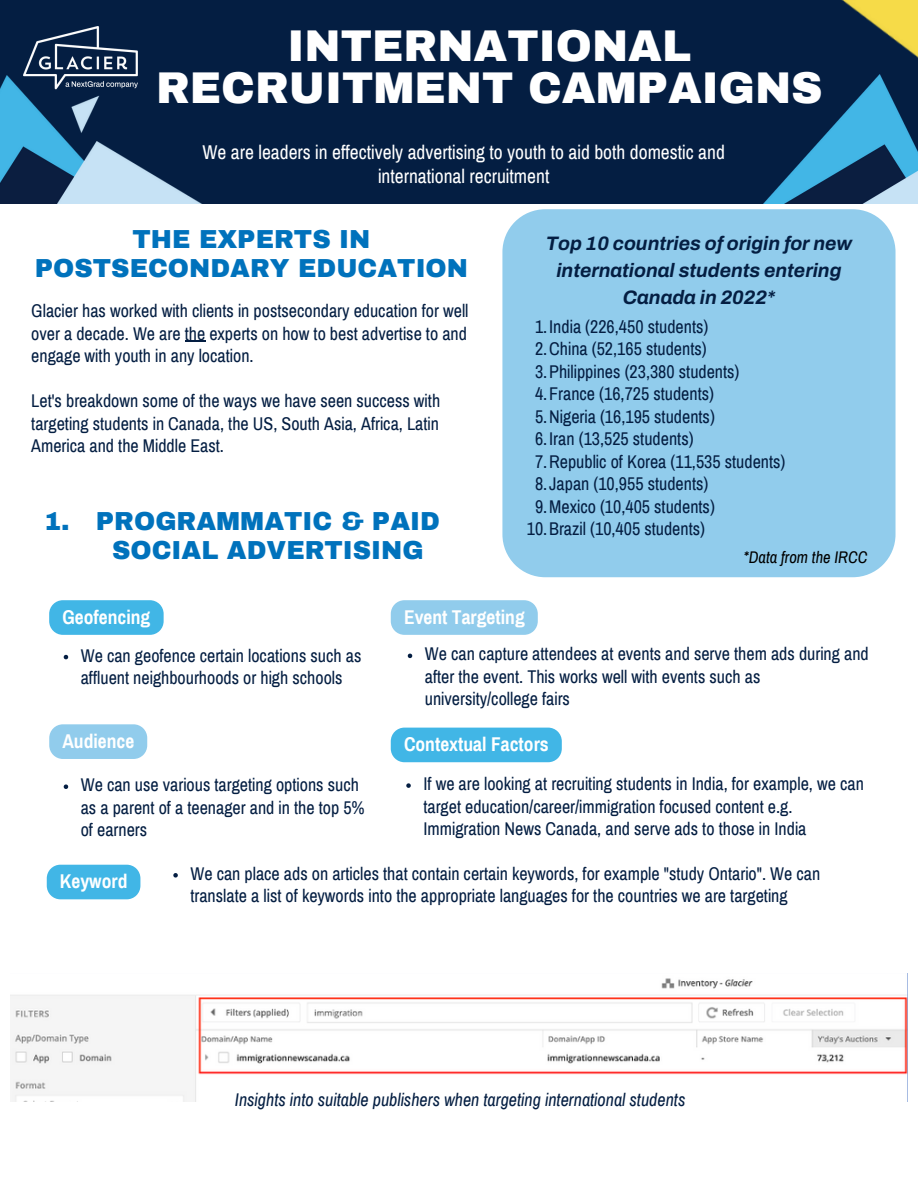
<style>
.page{position:relative;width:918px;height:1188px;background:#fff}
.page>*{position:absolute;margin:0;border:0;box-sizing:border-box;transform-origin:0 0}
.t1{font:900 43.5px/42.8px "Archivo";color:#fff;text-align:center}
.t2{font:900 25.5px/29.2px "Archivo";color:#0072bc;text-align:center}
.t3{font:19.5px/24.8px "Archivo Narrow";color:#fff;text-align:center}
.t4{font:italic 700 19.5px/27px "Archivo";color:#041e42;text-align:center}
.t5{font:700 19.5px "Archivo Narrow";color:#fff}
.t6{font:18px/22.5px "Archivo Narrow";color:#041e42}
.t7{font:italic 18px "Archivo Narrow";color:#041e42}
.t8{font:italic 16.5px "Archivo Narrow";color:#000}
</style>
<div class="page">
<div style="left:0;top:0;width:918px;height:204px;background:#041e42"></div>
<img style="left:764px;top:90px;width:154px;height:114px">
<img style="left:0;top:75px;width:201px;height:128px">
<img style="left:841px;top:0;width:77px;height:90px">
<img style="left:23px;top:26px;width:114px;height:63px">
<div style="left:502px;top:209px;width:394px;height:368px;background:#91ccec"></div>
<img style="left:10px;top:978px;width:897px;height:124px">
<svg style="left:185px;top:341px;width:20px;height:1px"></svg>
<svg style="left:49px;top:600px;width:115px;height:35px;background:#4bb9e7"></svg>
<svg style="left:64px;top:655px;width:4px;height:4px"></svg>
<svg style="left:391px;top:600px;width:147px;height:35px;background:#95ceec"></svg>
<svg style="left:408px;top:654px;width:4px;height:4px"></svg>
<div style="left:391px;top:728px;width:171px;height:34px;background:#41b6e6"></div>
<svg style="left:406px;top:783px;width:5px;height:5px"></svg>
<div style="left:47px;top:865px;width:93px;height:34px;background:#41b6e6"></div>
<svg style="left:173px;top:873px;width:5px;height:5px"></svg>
<svg style="left:49px;top:724px;width:98px;height:35px;background:#97ceed"></svg>
<svg style="left:64px;top:784px;width:4px;height:5px"></svg>
<p class="t1" style="left:156px;top:25px;width:668px">INTERNATIONAL<br>RECRUITMENT CAMPAIGNS</p>
<p class="t3" style="left:202px;top:140px;width:524px">We are leaders in effectively advertising to youth to aid both domestic and international recruitment</p>
<p class="t2" style="left:35px;top:225px;width:435px">THE EXPERTS IN<br>POSTSECONDARY EDUCATION</p>
<p class="t6" style="left:31px;top:300px;width:439px;text-align:justify">Glacier has worked with clients in postsecondary education for well over a decade. We are the experts on how to best advertise to and engage with youth in any location.</p>
<p class="t6" style="left:31px;top:390px;width:410px;text-align:justify">Let's breakdown some of the ways we have seen success with targeting students in Canada, the US, South Asia, Africa, Latin America and the Middle East.</p>
<h2 class="t2" style="left:44px;top:506px;width:27px">1.</h2>
<p class="t2" style="left:96px;top:506px;width:346px">PROGRAMMATIC &amp; PAID<br>SOCIAL ADVERTISING</p>
<p class="t4" style="left:546px;top:230px;width:308px">Top 10 countries of origin for new international students entering<br>Canada in 2022*</p>
<p class="t6" style="left:535px;top:315px;width:175px">1.India (226,450 students)</p>
<p class="t6" style="left:535px;top:338px;width:173px">2.China (52,165 students)</p>
<p class="t6" style="left:535px;top:360px;width:206px">3.Philippines (23,380 students)</p>
<p class="t6" style="left:535px;top:383px;width:181px">4.France (16,725 students)</p>
<p class="t6" style="left:535px;top:405px;width:181px">5.Nigeria (16,195 students)</p>
<p class="t6" style="left:535px;top:428px;width:160px">6.Iran (13,525 students)</p>
<p class="t6" style="left:535px;top:450px;width:252px">7.Republic of Korea (11,535 students)</p>
<p class="t6" style="left:535px;top:473px;width:175px">8.Japan (10,955 students)</p>
<p class="t6" style="left:535px;top:495px;width:181px">9.Mexico (10,405 students)</p>
<p class="t6" style="left:527px;top:518px;width:180px">10.Brazil (10,405 students)</p>
<p class="t8" style="left:744px;top:549px;width:125px">*Data from the IRCC</p>
<p class="t5" style="left:62px;top:607px;width:89px">Geofencing</p>
<p class="t6" style="left:81px;top:644px;width:282px">We can geofence certain locations such as affluent neighbourhoods or high schools</p>
<p class="t5" style="left:62px;top:731px;width:73px">Audience</p>
<p class="t6" style="left:81px;top:774px;width:285px">We can use various targeting options such as a parent of a teenager and in the top 5% of earners</p>
<p class="t5" style="left:404px;top:607px;width:122px">Event Targeting</p>
<p class="t6" style="left:425px;top:643px;width:445px">We can capture attendees at events and serve them ads during and after the event. This works well with events such as university/college fairs</p>
<p class="t5" style="left:404px;top:734px;width:146px">Contextual Factors</p>
<p class="t6" style="left:423px;top:773px;width:442px">If we are looking at recruiting students in India, for example, we can target education/career/immigration focused content e.g.<br>Immigration News Canada, and serve ads to those in India</p>
<p class="t5" style="left:60px;top:871px;width:69px">Keyword</p>
<p class="t6" style="left:190px;top:863px;width:631px">We can place ads on articles that contain certain keywords, for example "study Ontario". We can translate a list of keywords into the appropriate languages for the countries we are targeting</p>
<p class="t7" style="left:235px;top:1090px;width:452px">Insights into suitable publishers when targeting international students</p>
</div>
